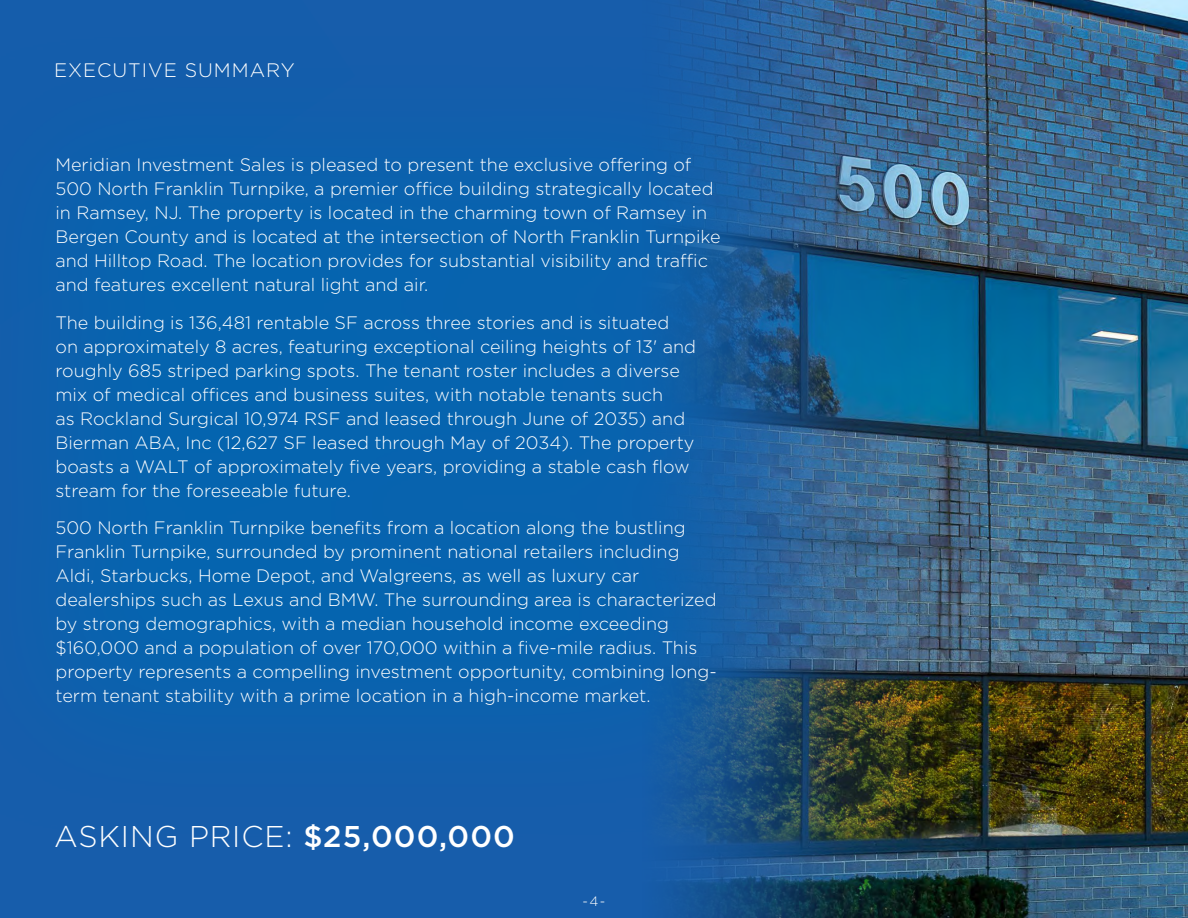
<style>
.page{position:relative;width:1188px;height:918px;background:#fff}
.page>*{position:absolute;margin:0;border:0;box-sizing:border-box;transform-origin:0 0}
.t1{font:300 30px "Gotham";letter-spacing:.03em;color:#fff}
.t2{font:300 19.5px "Gotham";letter-spacing:.05em;color:#fff}
.t3{font:300 18px/24px "Gotham";color:#fff}
.t4{font:300 13.5px "Gotham";color:#fff}
.s1{font-weight:500}
</style>
<div class="page">
<img style="left:1107px;top:0;width:81px;height:918px">
<img style="left:0;top:0;width:1107px;height:918px">
<img style="left:436px;top:0;width:474px;height:918px">
<div style="left:0;top:0;width:355px;height:30px;background:#155dab"></div>
<div style="left:0;top:30px;width:849px;height:813px;background:#0067b1;opacity:.93"></div>
<p class="t2" style="left:54px;top:58px;width:242px">EXECUTIVE SUMMARY</p>
<p class="t3" style="left:56px;top:153px;width:667px">Meridian Investment Sales is pleased to present the exclusive offering of 500 North Franklin Turnpike, a premier office building strategically located in Ramsey, NJ. The property is located in the charming town of Ramsey in Bergen County and is located at the intersection of North Franklin Turnpike and Hilltop Road. The location provides for substantial visibility and traffic and features excellent natural light and air.</p>
<p class="t3" style="left:56px;top:310px;width:642px">The building is 136,481 rentable SF across three stories and is situated on approximately 8 acres, featuring exceptional ceiling heights of 13' and roughly 685 striped parking spots. The tenant roster includes a diverse mix of medical offices and business suites, with notable tenants such<br>as Rockland Surgical 10,974 RSF and leased through June of 2035) and Bierman ABA, Inc (12,627 SF leased through May of 2034). The property boasts a WALT of approximately five years, providing a stable cash flow stream for the foreseeable future.</p>
<p class="t3" style="left:56px;top:515px;width:663px">500 North Franklin Turnpike benefits from a location along the bustling Franklin Turnpike, surrounded by prominent national retailers including Aldi, Starbucks, Home Depot, and Walgreens, as well as luxury car dealerships such as Lexus and BMW. The surrounding area is characterized by strong demographics, with a median household income exceeding $160,000 and a population of over 170,000 within a five-mile radius. This property represents a compelling investment opportunity, combining long&shy;term tenant stability with a prime location in a high-income market.</p>
<h1 class="t1" style="left:54px;top:817px;width:463px">ASKING PRICE: <span class="s1">$25,000,000</span></h1>
<p class="t4" style="left:583px;top:893px;width:24px">-4-</p>
</div>
